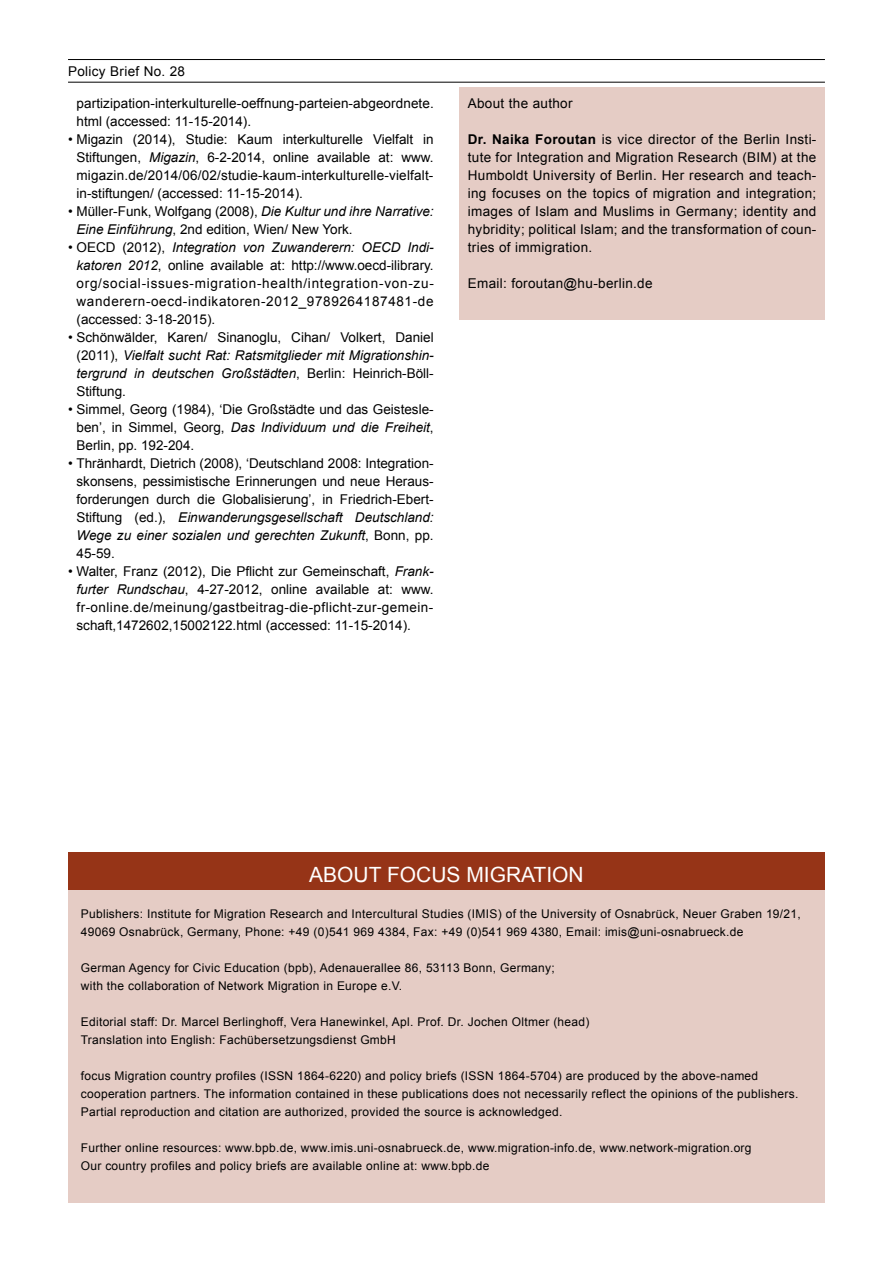
<style>
.page{position:relative;width:893px;height:1263px;background:#fff}
.page>*{position:absolute;margin:0;border:0;box-sizing:border-box;transform-origin:0 0}
.t1{font:21px "Arial";color:#fff}
.t2{font:13.5px/18px "Arial";color:#000;text-align:justify}
.t3{font:13.5px "Arial";letter-spacing:.025em;color:#000}
.t4{font:12px/18px "Arial";letter-spacing:.025em;color:#000}
.s1{font-style:italic}
.s2{font-weight:700}
</style>
<div class="page">
<hr style="left:68px;top:59px;width:757px;height:1px;background:#000">
<hr style="left:68px;top:82px;width:757px;height:1px;background:#000">
<div style="left:68px;top:889px;width:757px;height:314px;background:#e5ccc5"></div>
<div style="left:68px;top:852px;width:757px;height:37px;background:#963417"></div>
<div style="left:459px;top:88px;width:366px;height:232px;background:#e5ccc5"></div>
<p class="t3" style="left:68px;top:64px;width:119px">Policy Brief No. 28</p>
<p class="t2" style="left:77px;top:94px;width:359px">partizipation-interkulturelle-oeffnung-parteien-abgeordnete. html (accessed: 11-15-2014).</p>
<p class="t2" style="left:77px;top:130px;width:359px;text-indent:-9px">• Migazin (2014), Studie: Kaum interkulturelle Vielfalt in Stiftungen, <span class="s1">Migazin</span>, 6-2-2014, online available at: www. migazin.de/2014/06/02/studie-kaum-interkulturelle-vielfalt&shy;in-stiftungen/ (accessed: 11-15-2014).</p>
<p class="t2" style="left:77px;top:202px;width:359px;text-indent:-9px">• Müller-Funk, Wolfgang (2008), <span class="s1">Die Kultur und ihre Narrative:<br>Eine Einführung</span>, 2nd edition, Wien/ New York.</p>
<p class="t2" style="left:77px;top:238px;width:359px;text-indent:-9px">• OECD (2012), <span class="s1">Integration von Zuwanderern: OECD Indi&shy;katoren 2012</span>, online available at: http://www.oecd-ilibrary. org/social-issues-migration-health/integration-von-zu&shy;wanderern-oecd-indikatoren-2012_9789264187481-de (accessed: 3-18-2015).</p>
<p class="t2" style="left:77px;top:328px;width:359px;text-indent:-9px">• Schönwälder, Karen/ Sinanoglu, Cihan/ Volkert, Daniel (2011), <span class="s1">Vielfalt sucht Rat: Ratsmitglieder mit Migrationshin&shy;tergrund in deutschen Großstädten</span>, Berlin: Heinrich-Böll-Stiftung.</p>
<p class="t2" style="left:77px;top:400px;width:359px;text-indent:-9px">• Simmel, Georg (1984), ‘Die Großstädte und das Geistesle&shy;ben’, in Simmel, Georg, <span class="s1">Das Individuum und die Freiheit</span>, Berlin, pp. 192-204.</p>
<p class="t2" style="left:77px;top:454px;width:359px;text-indent:-9px">• Thränhardt, Dietrich (2008), ‘Deutschland 2008: Integration&shy;skonsens, pessimistische Erinnerungen und neue Heraus&shy;forderungen durch die Globalisierung’, in Friedrich-Ebert-Stiftung (ed.), <span class="s1">Einwanderungsgesellschaft Deutschland:<br>Wege zu einer sozialen und gerechten Zukunft</span>, Bonn, pp.<br>45-59.</p>
<p class="t2" style="left:77px;top:562px;width:359px;text-indent:-8px">• Walter, Franz (2012), Die Pflicht zur Gemeinschaft, <span class="s1">Frank&shy;furter Rundschau</span>, 4-27-2012, online available at: www. fr-online.de/meinung/gastbeitrag-die-pflicht-zur-gemein&shy;schaft,1472602,15002122.html (accessed: 11-15-2014).</p>
<p class="t3" style="left:468px;top:96px;width:106px">About the author</p>
<p class="t2" style="left:468px;top:130px;width:350px"><span class="s2">Dr. Naika Foroutan</span> is vice director of the Berlin Insti&shy;tute for Integration and Migration Research (BIM) at the Humboldt University of Berlin. Her research and teach&shy;ing focuses on the topics of migration and integration; images of Islam and Muslims in Germany; identity and hybridity; political Islam; and the transformation of coun&shy;tries of immigration.</p>
<p class="t3" style="left:468px;top:276px;width:186px">Email: foroutan@hu-berlin.de</p>
<h1 class="t1" style="left:309px;top:863px;width:276px">ABOUT FOCUS MIGRATION</h1>
<p class="t4" style="left:81px;top:905px;width:722px">Publishers: Institute for Migration Research and Intercultural Studies (IMIS) of the University of Osnabrück, Neuer Graben 19/21,<br>49069 Osnabrück, Germany, Phone: +49 (0)541 969 4384, Fax: +49 (0)541 969 4380, Email: imis@uni-osnabrueck.de</p>
<p class="t4" style="left:81px;top:959px;width:476px">German Agency for Civic Education (bpb), Adenauerallee 86, 53113 Bonn, Germany; with the collaboration of Network Migration in Europe e.V.</p>
<p class="t4" style="left:81px;top:1013px;width:510px">Editorial staff: Dr. Marcel Berlinghoff, Vera Hanewinkel, Apl. Prof. Dr. Jochen Oltmer (head)<br>Translation into English: Fachübersetzungsdienst GmbH</p>
<p class="t4" style="left:81px;top:1067px;width:719px">focus Migration country profiles (ISSN 1864-6220) and policy briefs (ISSN 1864-5704) are produced by the above-named cooperation partners. The information contained in these publications does not necessarily reflect the opinions of the publishers.<br>Partial reproduction and citation are authorized, provided the source is acknowledged.</p>
<p class="t4" style="left:81px;top:1139px;width:672px">Further online resources: www.bpb.de, www.imis.uni-osnabrueck.de, www.migration-info.de, www.network-migration.org<br>Our country profiles and policy briefs are available online at: www.bpb.de</p>
</div>
